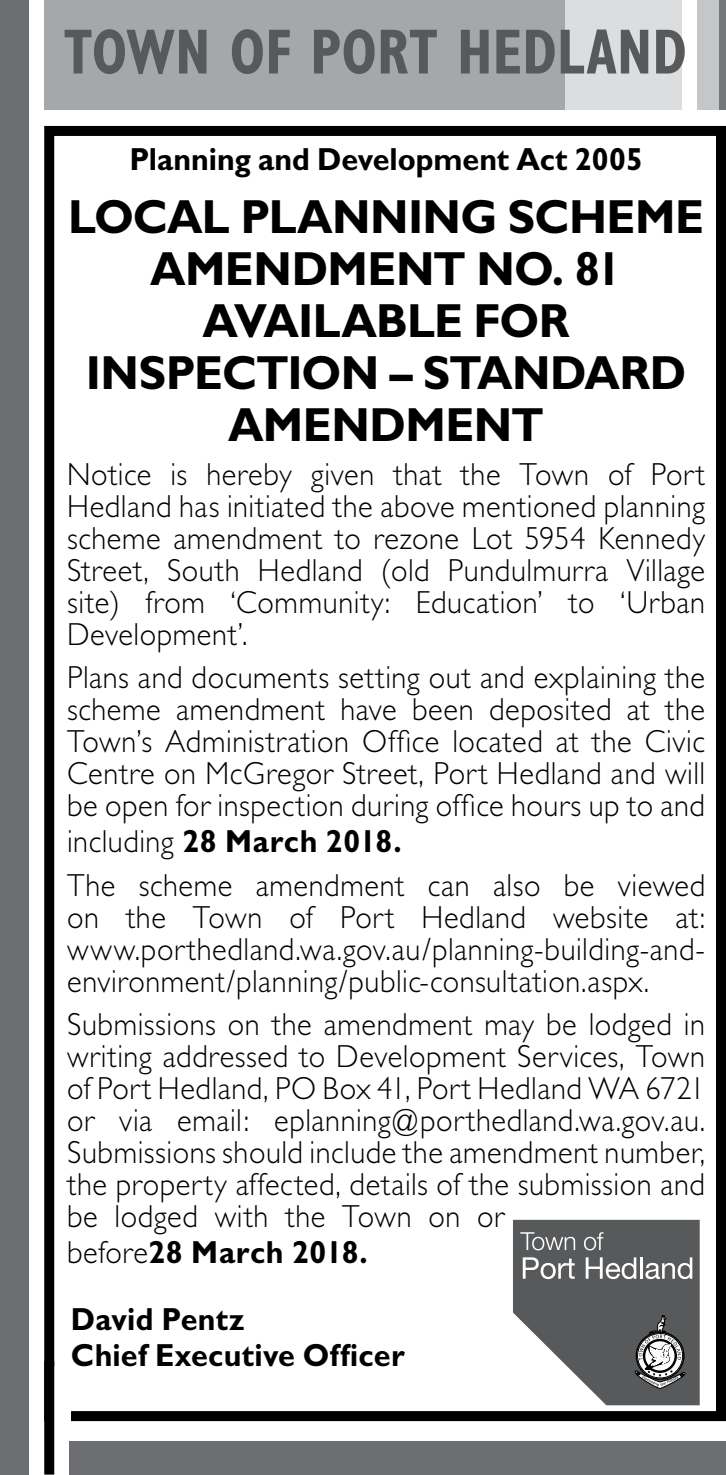
<style>
.page{position:relative;width:726px;height:1475px;background:#fff}
.page>*{position:absolute;margin:0;border:0;box-sizing:border-box;transform-origin:0 0}
.t1{font:700 condensed 64px "Gill Sans";color:#58595b;scale:.9 1}
.t2{font:700 48px/52px "Gill Sans";letter-spacing:-.015em;color:#000;text-align:center;scale:.95 1}
.t3{font:300 32px/32px "Gill Sans";letter-spacing:.02em;color:#000;text-align:justify;scale:.95 1}
.t4{font:700 32px/36px "Gill Sans";letter-spacing:.005em;color:#000;scale:.95 1}
.s1{font-weight:700}
.s2{font-weight:300}
</style>
<div class="page">
<div style="left:0;top:0;width:28px;height:1474px;background:#6d6e71"></div>
<div style="left:44px;top:126px;width:682px;height:1294px;border:10px solid #000"></div>
<div style="left:54px;top:1365px;width:17px;height:108px;background:#fff"></div>
<div style="left:69px;top:1440px;width:657px;height:34px;background:#6d6e71"></div>
<div style="left:44px;top:0;width:636px;height:109px;background:#a5a8aa"></div>
<div style="left:697px;top:0;width:29px;height:109px;background:#c4c6c8"></div>
<div style="left:565px;top:0;width:116px;height:109px;background:#dcddde"></div>
<div style="left:719px;top:0;width:7px;height:109px;background:#747678"></div>
<div style="left:44px;top:1360px;width:10px;height:114px;background:#000"></div>
<svg style="left:513px;top:1219px;width:186px;height:185px"></svg>
<h1 class="t1" style="left:64px;top:14px;width:694px">TOWN OF PORT HEDLAND</h1>
<p class="t4" style="left:129px;top:141px;width:542px">Planning and Development Act 2005</p>
<h2 class="t2" style="left:68px;top:191px;width:671px">LOCAL PLANNING SCHEME<br>AMENDMENT NO. 81<br>AVAILABLE FOR<br>INSPECTION – STANDARD<br>AMENDMENT</h2>
<p class="t3" style="left:67px;top:458px;width:673px">Notice is hereby given that the Town of Port Hedland has initiated the above mentioned planning scheme amendment to rezone Lot 5954 Kennedy Street, South Hedland (old Pundulmurra Village site) from ‘Community: Education’ to ‘Urban Development’.</p>
<p class="t3" style="left:67px;top:661px;width:673px">Plans and documents setting out and explaining the scheme amendment have been deposited at the Town’s Administration Office located at the Civic Centre on McGregor Street, Port Hedland and will be open for inspection during office hours up to and</p>
<p class="t3" style="left:67px;top:820px;width:673px;line-height:43.2px">including <span class="s1">28 March 2018.<br></span>The scheme amendment can also be viewed</p>
<p class="t3" style="left:67px;top:901px;width:673px">on the Town of Port Hedland website at: www.porthedland.wa.gov.au/planning-building-and&shy;environment/planning/public-consultation.aspx.</p>
<p class="t3" style="left:67px;top:1008px;width:673px">Submissions on the amendment may be lodged in writing addressed to Development Services, Town of Port Hedland, PO Box 41, Port Hedland WA 6721 or via email: eplanning@porthedland.wa.gov.au.<br>Submissions should include the amendment number, the property affected, details of the submission and be lodged with the Town on or</p>
<p class="t4" style="left:67px;top:1234px;width:318px"><span class="s2">before</span>28 March 2018.</p>
<p class="t4" style="left:71px;top:1300px;width:353px">David Pentz<br>Chief Executive Officer</p>
</div>
